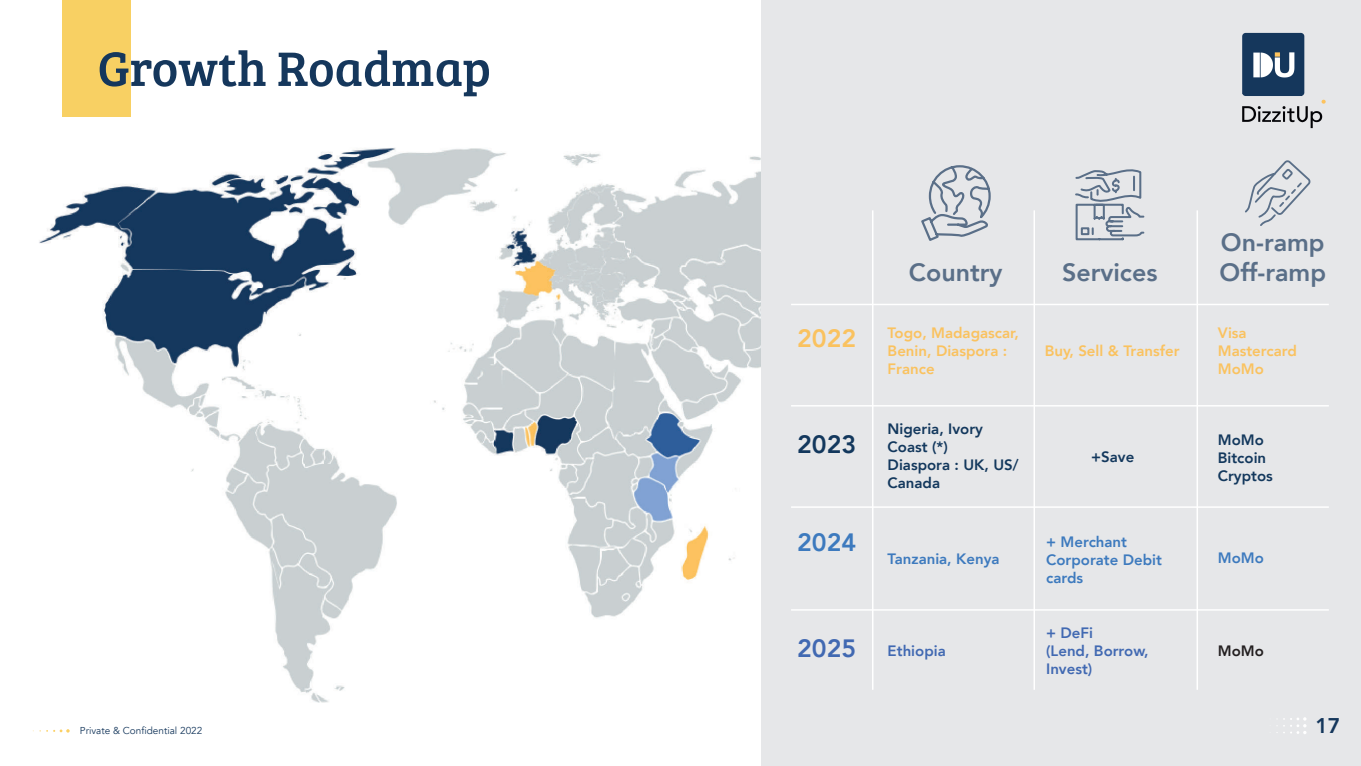
<style>
.page{position:relative;width:1361px;height:766px;background:#fff}
.page>*{position:absolute;margin:0;border:0;box-sizing:border-box;transform-origin:0 0}
.t1{font:50px "Bree Serif";color:#15375c}
.t2{font:800 25px/30px "Avenir";color:#5a6f88}
.t3{font:800 25px "Avenir";color:#fac25f}
.t4{font:800 25px "Avenir";color:#3d7abe}
.t5{font:800 25px "Avenir";color:#13385d}
.t6{font:800 25px "Avenir";color:#4169b2}
.t7{font:800 21.25px "Avenir";color:#15375c}
.t8{font:800 15px/18px "Avenir";color:#fac25f}
.t9{font:800 15px/18px "Avenir";color:#13385d}
.t10{font:800 15px/18px "Avenir";color:#3d7abe}
.t11{font:800 15px/18px "Avenir";color:#4169b2}
.t12{font:800 15px "Avenir";color:#231f20}
.t13{font:10px "Avenir";color:#15375c}
</style>
<div class="page">
<img style="left:39px;top:148px;width:722px;height:554px">
<div style="left:761px;top:0;width:600px;height:765px;background:#e6e7e9"></div>
<svg style="left:40px;top:729px;width:30px;height:3px"></svg>
<img style="left:1242px;top:32px;width:84px;height:97px">
<svg style="left:1283px;top:717px;width:23px;height:17px"></svg>
<div style="left:62px;top:0;width:69px;height:117px;background:#f8d063"></div>
<hr style="left:1033px;top:210px;width:2px;height:479px;background:#fff">
<hr style="left:872px;top:210px;width:1px;height:479px;background:#fff">
<hr style="left:1196px;top:210px;width:2px;height:479px;background:#fff">
<hr style="left:791px;top:405px;width:538px;height:1px;background:#fff">
<hr style="left:791px;top:609px;width:538px;height:1px;background:#fff">
<hr style="left:791px;top:506px;width:538px;height:1px;background:#fff">
<hr style="left:791px;top:303px;width:538px;height:2px;background:#fff">
<svg style="left:1075px;top:169px;width:70px;height:72px"></svg>
<svg style="left:1245px;top:160px;width:66px;height:66px"></svg>
<svg style="left:921px;top:165px;width:70px;height:76px"></svg>
<h1 class="t1" style="left:98px;top:32px;width:395px">Growth Roadmap</h1>
<h2 class="t2" style="left:909px;top:257px;width:95px">Country</h2>
<h2 class="t2" style="left:1062px;top:257px;width:97px">Services</h2>
<h2 class="t2" style="left:1219px;top:227px;width:108px">On-ramp<br>Off-ramp</h2>
<h2 class="t3" style="left:797px;top:318px;width:61px">2022</h2>
<p class="t8" style="left:887px;top:324px;width:133px">Togo, Madagascar,<br>Benin, Diaspora :<br>France</p>
<p class="t8" style="left:1044px;top:342px;width:136px">Buy, Sell &amp; Transfer</p>
<p class="t8" style="left:1218px;top:324px;width:80px">Visa<br>Mastercard<br>MoMo</p>
<h2 class="t5" style="left:797px;top:425px;width:61px">2023</h2>
<p class="t9" style="left:887px;top:420px;width:133px">Nigeria, Ivory<br>Coast (*)<br>Diaspora : UK, US/<br>Canada</p>
<p class="t9" style="left:1091px;top:448px;width:45px">+Save</p>
<p class="t9" style="left:1218px;top:430px;width:56px">MoMo<br>Bitcoin<br>Cryptos</p>
<h2 class="t4" style="left:797px;top:522px;width:61px">2024</h2>
<p class="t10" style="left:887px;top:550px;width:113px">Tanzania, Kenya</p>
<p class="t10" style="left:1046px;top:532px;width:117px">+ Merchant<br>Corporate Debit cards</p>
<p class="t10" style="left:1218px;top:549px;width:48px">MoMo</p>
<h2 class="t6" style="left:797px;top:628px;width:61px">2025</h2>
<p class="t11" style="left:887px;top:642px;width:60px">Ethiopia</p>
<p class="t11" style="left:1046px;top:623px;width:104px">+ DeFi<br>(Lend, Borrow,<br>Invest)</p>
<p class="t12" style="left:1218px;top:639px;width:48px">MoMo</p>
<p class="t13" style="left:80px;top:724px;width:124px">Private &amp; Confidential 2022</p>
<h3 class="t7" style="left:1315px;top:709px;width:27px">17</h3>
</div>
